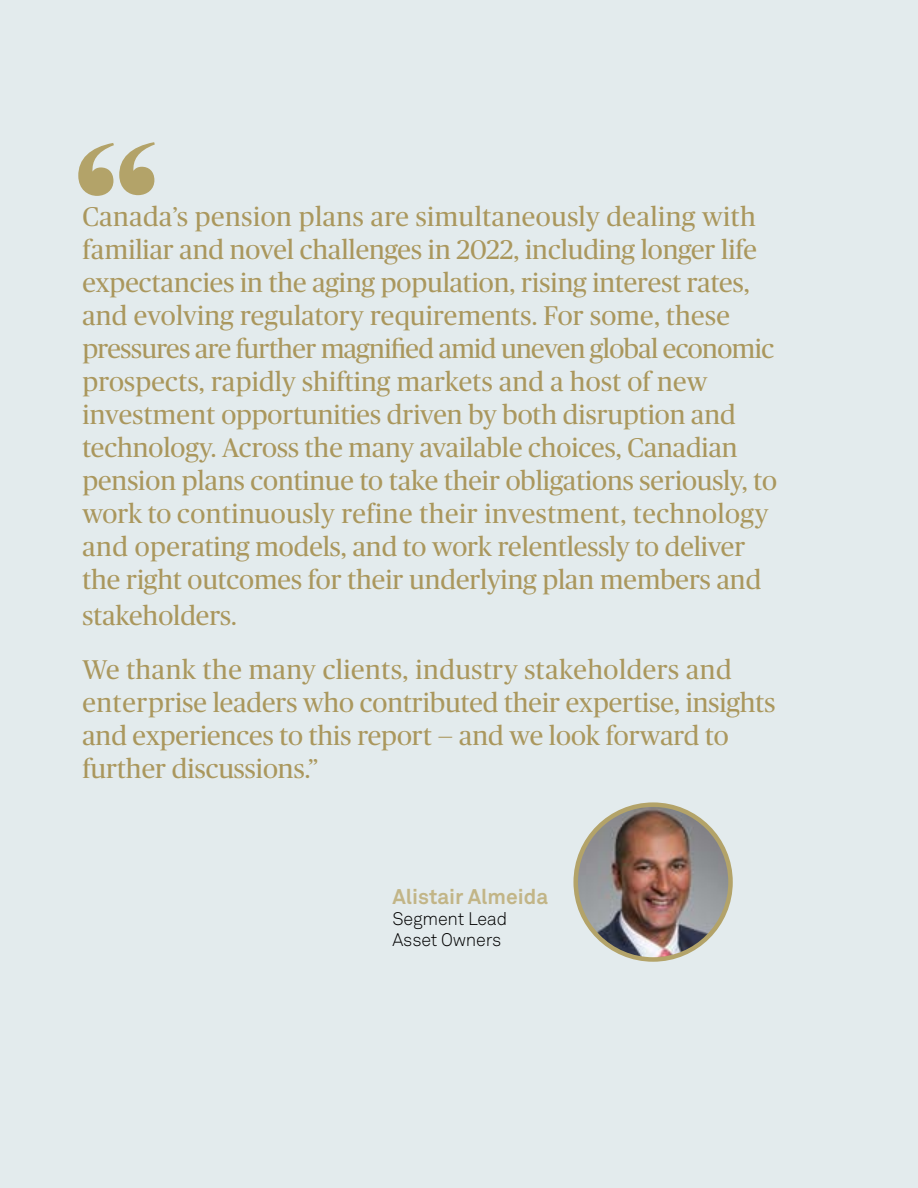
<style>
.page{position:relative;width:918px;height:1188px;background:#e3ebed}
.page>*{position:absolute;margin:0;border:0;box-sizing:border-box;transform-origin:0 0}
.t1{font:27px/33px "Publico Headline";color:#aa975d}
.t2{font:27px/53.2px "Publico Headline";letter-spacing:.02em;color:#aa975d}
.t3{font:700 21px "Akkurat Pro";color:#c2b587}
.t4{font:300 18px/21px "Akkurat Pro";letter-spacing:-.01em;color:#000}
</style>
<div class="page">
<img style="left:576px;top:805px;width:155px;height:154px;border-radius:77px">
<div style="left:573px;top:802px;width:160px;height:160px;border:4px solid #b3a369;border-radius:50%"></div>
<div style="left:78px;top:142px;width:78px;height:54px;background:#e3ebed"></div>
<p class="t1" style="left:82px;top:199px;width:696px">Canada’s pension plans are simultaneously dealing with familiar and novel challenges in 2022, including longer life expectancies in the aging population, rising interest rates, and evolving regulatory requirements. For some, these pressures are further magnified amid uneven global economic prospects, rapidly shifting markets and a host of new investment opportunities driven by both disruption and technology. Across the many available choices, Canadian pension plans continue to take their obligations seriously, to work to continuously refine their investment, technology and operating models, and to work relentlessly to deliver the right outcomes for their underlying plan members and</p>
<p class="t2" style="left:82px;top:588px;width:651px">stakeholders.<br>We thank the many clients, industry stakeholders and</p>
<p class="t1" style="left:82px;top:684px;width:695px">enterprise leaders who contributed their expertise, insights and experiences to this report — and we look forward to further discussions.”</p>
<p class="t3" style="left:393px;top:883px;width:157px">Alistair Almeida</p>
<p class="t4" style="left:393px;top:908px;width:116px">Segment Lead<br>Asset Owners</p>
</div>
